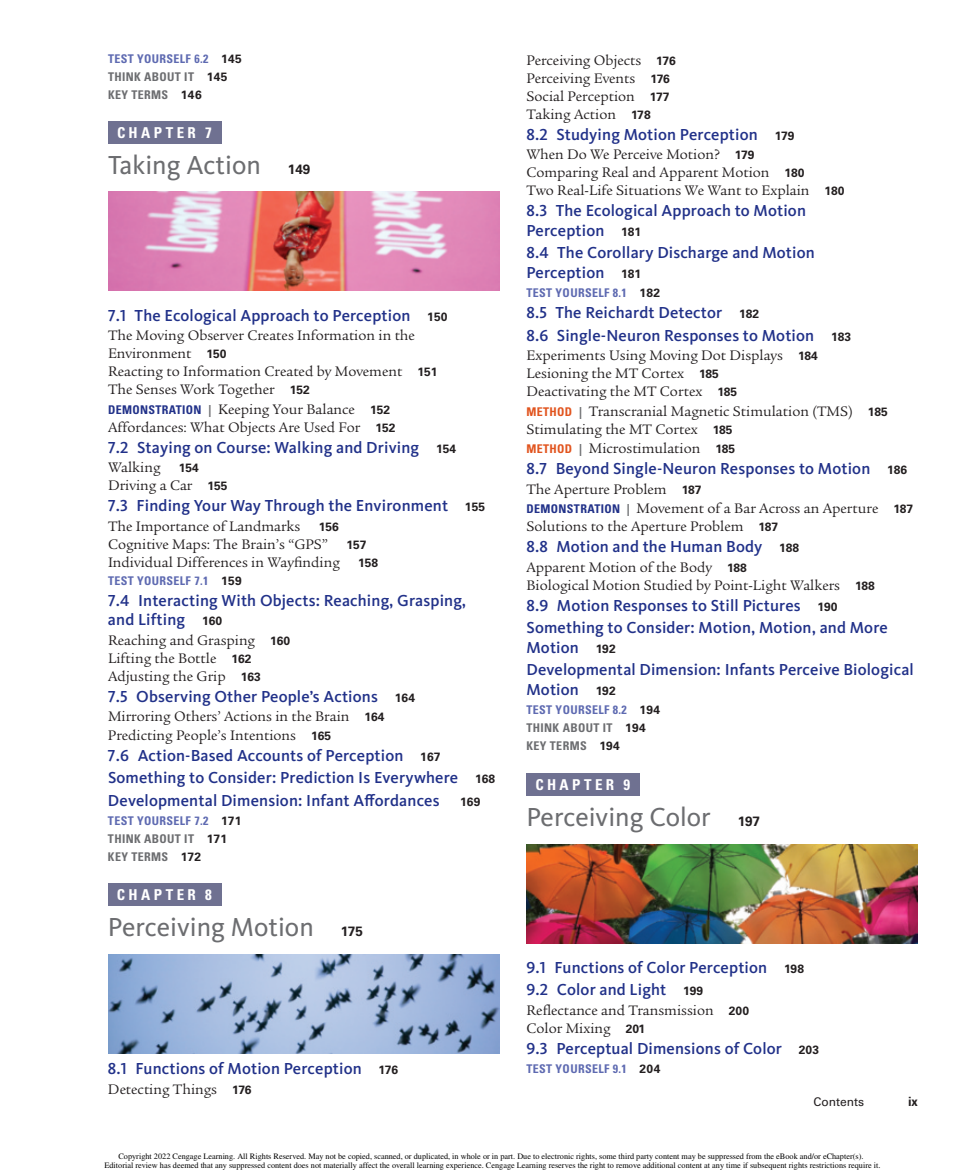
<style>
.page{position:relative;width:972px;height:1175px;background:#fff}
.page>*{position:absolute;margin:0;border:0;box-sizing:border-box;transform-origin:0 0}
.t1{font:27px "Kievit OT";color:#6c6d70}
.t2{font:500 16.5px/22.5px "Kievit OT";letter-spacing:.01em;color:#213189}
.t3{font:15px/18px "Legacy Serif Std";color:#231f20}
.t4{font:700 condensed 15px "Univers LT Std";letter-spacing:.23em;color:#fff}
.t5{font:700 condensed 12.75px "Univers LT Std";color:#231f20}
.t6{font:700 condensed 12px/18px "Univers LT Std";letter-spacing:.03em;color:#5e6ab1}
.t7{font:700 condensed 12px "Univers LT Std";letter-spacing:.03em;color:#6c6d70}
.t8{font:700 condensed 12px "Univers LT Std";letter-spacing:.03em;color:#213189}
.t9{font:700 condensed 12px "Univers LT Std";letter-spacing:.03em;color:#e1541e}
.t10{font:700 12px "Univers LT Std";letter-spacing:.03em;color:#231f20}
.t11{font:12px "Univers LT Std";color:#231f20}
.t12{font:8.25px/9.6px "Times";color:#000;text-align:center}
.s1{font-stretch:normal;color:#231f20}
.s2{color:#6c6d70}
.s3{font-family:"Univers LT Std";font-weight:700;font-size:13.5px;color:#231f20}
.s4{font-family:"Univers LT Std";font-weight:700;font-size:12px;color:#231f20}
.s5{font-family:"Univers LT Std";font-weight:700;font-size:12px}
.s6{font-family:"Univers LT Std";font-weight:700;font-stretch:condensed;font-size:12px;color:#6c6d70}
</style>
<div class="page">
<div style="left:108px;top:121px;width:113px;height:23px;background:#6f7191"></div>
<div style="left:108px;top:883px;width:113px;height:23px;background:#6f7191"></div>
<div style="left:526px;top:773px;width:114px;height:22px;background:#6f7191"></div>
<img style="left:108px;top:192px;width:391px;height:99px">
<img style="left:108px;top:954px;width:391px;height:99px">
<img style="left:526px;top:844px;width:392px;height:99px">
<p class="t6" style="left:108px;top:49px;width:135px">TEST YOURSELF 6.2 <span class="s1">145<br></span><span class="s2">THIN</span></p>
<p class="t7" style="left:134px;top:69px;width:34px">K ABOUT</p>
<p class="t7" style="left:184px;top:69px;width:5px">IT</p>
<p class="t10" style="left:207px;top:69px;width:22px">145</p>
<p class="t7" style="left:108px;top:87px;width:95px">KEY TERMS <span class="s1">146</span></p>
<p class="t4" style="left:117px;top:123px;width:96px">CHAPTER 7</p>
<p class="t1" style="left:108px;top:148px;width:204px">Taking Action <span class="s3">149</span></p>
<p class="t2" style="left:108px;top:304px;width:341px">7.1 The Ecological Approach to Perception <span class="s4">150</span></p>
<p class="t3" style="left:108px;top:327px;width:331px">The Moving Observer Creates Information in the Environment <span class="s5">150<br></span>Reacting to Information Created by Movement <span class="s5">151<br></span>The Senses Work Together <span class="s5">152</span></p>
<p class="t8" style="left:108px;top:402px;width:76px">DEMONSTRATION</p>
<p class="t3" style="left:108px;top:400px;width:289px;text-indent:100px"><span class="s6">|</span> Keeping Your Balance <span class="s5">152<br></span>Affordances: What Objects Are Used for <span class="s5">152</span></p>
<p class="t2" style="left:108px;top:436px;width:350px">7.2 Staying on Course: Walking and Driving <span class="s4">154</span></p>
<p class="t3" style="left:108px;top:459px;width:121px">Walking <span class="s5">154<br></span>Driving a Car <span class="s5">155</span></p>
<p class="t2" style="left:108px;top:494px;width:379px">7.3 Finding Your Way Through the Environment <span class="s4">155</span></p>
<p class="t3" style="left:108px;top:517px;width:272px">The Importance of Landmarks <span class="s5">156<br></span>Cognitive Maps: The Brain’s “GPS” <span class="s5">157<br></span>Individual Differences in Wayfinding <span class="s5">158</span></p>
<p class="t6" style="left:108px;top:571px;width:135px">TEST YOURSELF 7.1 <span class="s1">159</span></p>
<p class="t2" style="left:108px;top:590px;width:360px;line-height:19.5px">7.4 Interacting with Objects: Reaching, Grasping, and Lifting <span class="s4">160</span></p>
<p class="t3" style="left:108px;top:631px;width:184px">Reaching and Grasping <span class="s5">160<br></span>Lifting the Bottle <span class="s5">162<br></span>Adjusting the Grip <span class="s5">163</span></p>
<p class="t2" style="left:108px;top:685px;width:309px">7.5 Observing Other People’s Actions <span class="s4">164</span></p>
<p class="t3" style="left:108px;top:708px;width:278px">Mirroring Others’ Actions in the Brain <span class="s5">164<br></span>Predicting People’s Intentions <span class="s5">165</span></p>
<p class="t2" style="left:108px;top:743px;width:389px">7.6 Action-Based Accounts of Perception <span class="s4">167<br></span>Something to Consider: Prediction i s Everywhere <span class="s4">168<br></span>Developmental Dimension: Infant Affordances <span class="s4">169</span></p>
<p class="t6" style="left:108px;top:811px;width:135px">TEST YOURSELF 7.2 <span class="s1">171<br></span><span class="s2">THIN</span></p>
<p class="t7" style="left:134px;top:831px;width:34px">K ABOUT</p>
<p class="t7" style="left:184px;top:831px;width:5px">IT</p>
<p class="t10" style="left:207px;top:831px;width:22px">171</p>
<p class="t7" style="left:108px;top:849px;width:95px">KEY TERMS <span class="s1">172</span></p>
<p class="t4" style="left:117px;top:885px;width:96px">CHAPTER 8</p>
<p class="t1" style="left:108px;top:910px;width:256px">Perceiving Motion <span class="s3">175</span></p>
<p class="t2" style="left:108px;top:1057px;width:292px">8.1 Functions of Motion Perception <span class="s4">176</span></p>
<p class="t3" style="left:108px;top:1080px;width:145px">Detecting Things <span class="s5">176</span></p>
<p class="t3" style="left:526px;top:51px;width:151px">Perceiving Objects <span class="s5">176<br></span>Perceiving Events <span class="s5">176<br></span>Social Perception <span class="s5">177<br></span>Taking Action <span class="s5">178</span></p>
<p class="t2" style="left:526px;top:123px;width:270px">8.2 Studying Motion Perception <span class="s4">179</span></p>
<p class="t3" style="left:526px;top:146px;width:319px">When Do We Perceive Motion? <span class="s5">179<br></span>Comparing Real and Apparent Motion <span class="s5">180<br></span>Two Real-Life Situations We Want to Explain <span class="s5">180</span></p>
<p class="t2" style="left:526px;top:201px;width:281px;line-height:19.5px">8.3 The Ecological Approach to Motion<br>Perception <span class="s4">181</span></p>
<p class="t2" style="left:526px;top:243px;width:290px;line-height:19.5px">8.4 The Corollary Discharge and Motion<br>Perception <span class="s4">181</span></p>
<p class="t6" style="left:526px;top:284px;width:135px">TEST YOURSELF 8.1 <span class="s1">182</span></p>
<p class="t2" style="left:526px;top:301px;width:326px">8.5 The Reichardt Detector <span class="s4">182<br></span>8.6 Single-Neuron Responses to Motion <span class="s4">183</span></p>
<p class="t3" style="left:526px;top:347px;width:293px">Experiments Using Moving Dot Displays <span class="s5">184<br></span>Lesioning the MT Cortex <span class="s5">185<br></span>Deactivating the MT Cortex <span class="s5">185</span></p>
<p class="t9" style="left:526px;top:404px;width:25px">METHOD</p>
<p class="t3" style="left:526px;top:402px;width:363px;text-indent:53px"><span class="s6">|</span> Transcranial Magnetic Stimulation (TMS) <span class="s5">185<br></span>Stimulating the MT Cortex <span class="s5">185</span></p>
<p class="t9" style="left:527px;top:442px;width:25px">METHOD</p>
<p class="t3" style="left:579px;top:440px;width:158px"><span class="s6">|</span> Microstimulation <span class="s5">185</span></p>
<p class="t2" style="left:526px;top:457px;width:382px">8.7 Beyond Single-Neuron Responses to Motion <span class="s4">186</span></p>
<p class="t3" style="left:526px;top:480px;width:177px">The Aperture Problem <span class="s5">187</span></p>
<p class="t8" style="left:527px;top:502px;width:76px">DEMONSTRATION</p>
<p class="t3" style="left:526px;top:500px;width:388px;text-indent:100px"><span class="s6">|</span> Movement of a Bar Across an Aperture <span class="s5">187<br></span>Solutions to the Aperture Problem <span class="s5">187</span></p>
<p class="t2" style="left:526px;top:535px;width:274px">8.8 Motion and the Human Body <span class="s4">188</span></p>
<p class="t3" style="left:526px;top:558px;width:350px">Apparent Motion of the Body <span class="s5">188<br></span>Biological Motion Studied by Point-Light Walkers <span class="s5">188</span></p>
<p class="t2" style="left:526px;top:594px;width:363px">8.9 Motion Responses to Still Pictures <span class="s4">190<br></span>Something to Consider: Motion, Motion, and More</p>
<p class="t2" style="left:526px;top:636px;width:389px">Motion <span class="s4">192<br></span>Developmental Dimension: Infants Perceive Biological</p>
<p class="t2" style="left:526px;top:678px;width:91px">Motion <span class="s4">192</span></p>
<p class="t6" style="left:527px;top:701px;width:135px">TEST YOURSELF 8.2 <span class="s1">194<br></span><span class="s2">THIN</span></p>
<p class="t7" style="left:553px;top:721px;width:34px">K ABOUT</p>
<p class="t7" style="left:603px;top:721px;width:5px">IT</p>
<p class="t10" style="left:625px;top:721px;width:22px">194</p>
<p class="t7" style="left:527px;top:739px;width:95px">KEY TERMS <span class="s1">194</span></p>
<p class="t4" style="left:535px;top:775px;width:96px">CHAPTER 9</p>
<p class="t1" style="left:526px;top:800px;width:235px">Perceiving Color <span class="s3">197</span></p>
<p class="t2" style="left:526px;top:955px;width:279px">9.1 Functions of Color Perception <span class="s4">198<br></span>9.2 Color and Light <span class="s4">199</span></p>
<p class="t3" style="left:526px;top:1001px;width:224px">Reflectance and Transmission <span class="s5">200<br></span>Color Mixing <span class="s5">201</span></p>
<p class="t2" style="left:526px;top:1036px;width:294px">9.3 Perceptual Dimensions of Color <span class="s4">203</span></p>
<p class="t6" style="left:526px;top:1059px;width:135px">TEST YOURSELF 9.1 <span class="s1">204</span></p>
<p class="t11" style="left:813px;top:1094px;width:52px">Contents</p>
<p class="t5" style="left:908px;top:1093px;width:11px">IX</p>
<p class="t12" style="left:104px;top:1151px;width:778px">Copyright 2022 Cengage Learning. All Rights Reserved. May not be copied, scanned, or duplicated, in whole or in part. Due to electronic rights, some third party content may be suppressed from the eBook and/or eChapter(s).<br>Editorial review has deemed that any suppressed content does not materially affect the overall learning experience. Cengage Learning reserves the right to remove additional content at any time if subsequent rights restrictions require it.</p>
</div>
